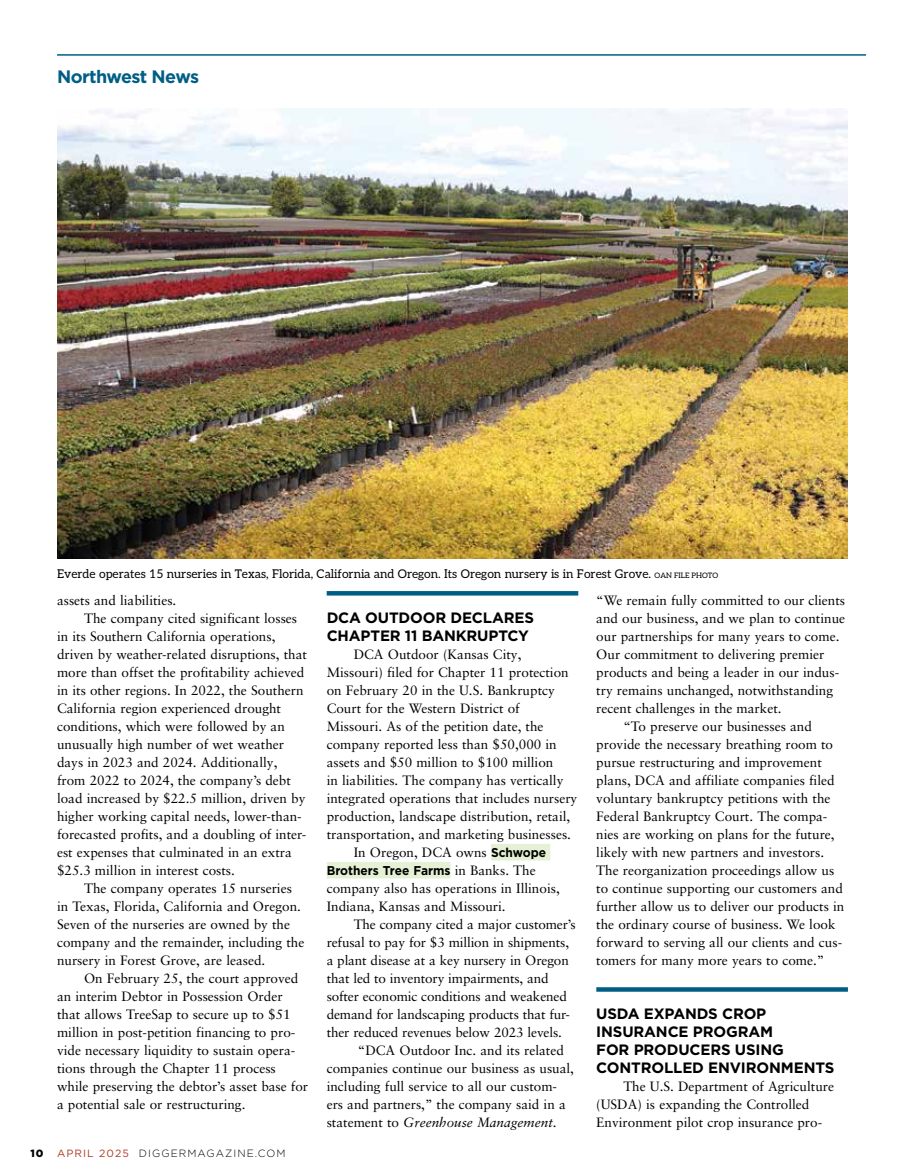
<style>
.page{position:relative;width:905px;height:1175px;background:#fff}
.page>*{position:absolute;margin:0;border:0;box-sizing:border-box;transform-origin:0 0}
.t1{font:700 18px "Gotham";letter-spacing:-.03em;color:#005e85}
.t2{font:700 15px/18px "Gotham";letter-spacing:-.01em;color:#000}
.t3{font:13.5px/18px "Sabon LT Pro";color:#000}
.t4{font:700 12.75px "Gotham";color:#000;scale:.94 1}
.t5{font:12px "Aleo";color:#000}
.t6{font:300 10.5px "Gotham";letter-spacing:.1em;color:#000}
.t7{font:900 10.5px "Gotham";color:#000}
.s1{font-size:7.5px}
.s2{font-weight:400;color:#b03823}
.s3{font-family:"Gotham";font-weight:700;font-size:12.75px}
.s4{font-family:"Sabon LT Pro";font-weight:400;font-size:13.5px}
.s5{font-style:italic}
</style>
<div class="page">
<hr style="left:57px;top:54px;width:809px;height:2px;background:#005e85">
<svg style="left:327px;top:591px;width:251px;height:4px"></svg>
<div style="left:491px;top:844px;width:59px;height:16px;background:#e5f1d4"></div>
<div style="left:327px;top:862px;width:123px;height:16px;background:#e5f1d4"></div>
<svg style="left:596px;top:987px;width:251px;height:4px"></svg>
<img style="left:57px;top:108px;width:790px;height:450px">
<h1 class="t1" style="left:57px;top:65px;width:143px">Northwest News</h1>
<p class="t5" style="left:57px;top:564px;width:662px">Everde operates 15 nurseries in Texas, Florida, California and Oregon. Its Oregon nursery is in Forest Grove. <span class="s1">OAN FILE PHOTO</span></p>
<p class="t3" style="left:57px;top:590px;width:121px">assets and liabilities.</p>
<p class="t3" style="left:84px;top:608px;width:215px">The company cited significant losses</p>
<p class="t3" style="left:57px;top:626px;width:220px">in its Southern California operations,</p>
<p class="t3" style="left:57px;top:644px;width:251px">driven by weather-related disruptions, that</p>
<p class="t3" style="left:57px;top:662px;width:249px">more than offset the profitability achieved</p>
<p class="t3" style="left:57px;top:680px;width:248px">in its other regions. In 2022, the Southern</p>
<p class="t3" style="left:57px;top:698px;width:225px">California region experienced drought</p>
<p class="t3" style="left:57px;top:716px;width:229px">conditions, which were followed by an</p>
<p class="t3" style="left:57px;top:734px;width:228px">unusually high number of wet weather</p>
<p class="t3" style="left:57px;top:752px;width:222px">days in 2023 and 2024. Additionally,</p>
<p class="t3" style="left:57px;top:770px;width:235px">from 2022 to 2024, the company’s debt</p>
<p class="t3" style="left:57px;top:788px;width:250px">load increased by $22.5 million, driven by</p>
<p class="t3" style="left:57px;top:806px;width:246px">higher working capital needs, lower-than-</p>
<p class="t3" style="left:57px;top:824px;width:251px">forecasted profits, and a doubling of inter-</p>
<p class="t3" style="left:57px;top:842px;width:236px">est expenses that culminated in an extra</p>
<p class="t3" style="left:57px;top:860px;width:179px">$25.3 million in interest costs.</p>
<p class="t3" style="left:84px;top:878px;width:209px">The company operates 15 nurseries</p>
<p class="t3" style="left:57px;top:896px;width:245px">in Texas, Florida, California and Oregon.</p>
<p class="t3" style="left:57px;top:914px;width:234px">Seven of the nurseries are owned by the</p>
<p class="t3" style="left:57px;top:932px;width:249px">company and the remainder, including the</p>
<p class="t3" style="left:57px;top:950px;width:210px">nursery in Forest Grove, are leased.</p>
<p class="t3" style="left:84px;top:968px;width:216px">On February 25, the court approved</p>
<p class="t3" style="left:57px;top:986px;width:227px">an interim Debtor in Possession Order</p>
<p class="t3" style="left:57px;top:1004px;width:235px">that allows TreeSap to secure up to $51</p>
<p class="t3" style="left:57px;top:1022px;width:240px">million in post-petition financing to pro-</p>
<p class="t3" style="left:57px;top:1040px;width:240px">vide necessary liquidity to sustain opera-</p>
<p class="t3" style="left:57px;top:1058px;width:220px">tions through the Chapter 11 process</p>
<p class="t3" style="left:57px;top:1076px;width:253px">while preserving the debtor’s asset base for</p>
<p class="t3" style="left:57px;top:1094px;width:190px">a potential sale or restructuring.</p>
<p class="t7" style="left:30px;top:1145px;width:15px">10</p>
<p class="t6" style="left:57px;top:1146px;width:230px"><span class="s2">APRIL 2025</span> DIGGERMAGAZINE.COM</p>
<p class="t2" style="left:327px;top:608px;width:209px">DCA OUTDOOR DECLARES<br>CHAPTER 11 BANKRUPTCY</p>
<p class="t3" style="left:354px;top:644px;width:169px">DCA Outdoor (Kansas City,</p>
<p class="t3" style="left:327px;top:662px;width:243px">Missouri) filed for Chapter 11 protection</p>
<p class="t3" style="left:327px;top:680px;width:230px">on February 20 in the U.S. Bankruptcy</p>
<p class="t3" style="left:327px;top:698px;width:194px">Court for the Western District of</p>
<p class="t3" style="left:327px;top:716px;width:218px">Missouri. As of the petition date, the</p>
<p class="t3" style="left:327px;top:734px;width:231px">company reported less than $50,000 in</p>
<p class="t3" style="left:327px;top:752px;width:228px">assets and $50 million to $100 million</p>
<p class="t3" style="left:327px;top:770px;width:238px">in liabilities. The company has vertically</p>
<p class="t3" style="left:327px;top:788px;width:252px">integrated operations that includes nursery</p>
<p class="t3" style="left:327px;top:806px;width:245px">production, landscape distribution, retail,</p>
<p class="t3" style="left:327px;top:824px;width:246px">transportation, and marketing businesses.</p>
<p class="t3" style="left:354px;top:842px;width:194px">In Oregon, DCA owns <span class="s3">Schwope</span></p>
<p class="t4" style="left:327px;top:861px;width:224px">Brothers Tree Farms <span class="s4">in Banks. The</span></p>
<p class="t3" style="left:327px;top:878px;width:234px">company also has operations in Illinois,<br>Indiana, Kansas and Missouri.</p>
<p class="t3" style="left:327px;top:914px;width:250px;text-indent:27px">The company cited a major customer’s refusal to pay for $3 million in shipments, a plant disease at a key nursery in Oregon that led to inventory impairments, and softer economic conditions and weakened demand for landscaping products that fur&shy;ther reduced revenues below 2023 levels.</p>
<p class="t3" style="left:327px;top:1040px;width:249px;text-indent:31px">“DCA Outdoor Inc. and its related companies continue our business as usual, including full service to all our custom&shy;ers and partners,” the company said in a statement to <span class="s5">Greenhouse Management</span>.</p>
<p class="t3" style="left:596px;top:590px;width:250px">“We remain fully committed to our clients</p>
<p class="t3" style="left:596px;top:608px;width:250px">and our business, and we plan to continue</p>
<p class="t3" style="left:596px;top:626px;width:245px">our partnerships for many years to come.</p>
<p class="t3" style="left:596px;top:644px;width:229px">Our commitment to delivering premier</p>
<p class="t3" style="left:596px;top:662px;width:244px">products and being a leader in our indus-</p>
<p class="t3" style="left:596px;top:680px;width:238px">try remains unchanged, notwithstanding</p>
<p class="t3" style="left:596px;top:698px;width:187px">recent challenges in the market.</p>
<p class="t3" style="left:623px;top:716px;width:190px">“To preserve our businesses and</p>
<p class="t3" style="left:596px;top:734px;width:238px">provide the necessary breathing room to</p>
<p class="t3" style="left:596px;top:752px;width:227px">pursue restructuring and improvement</p>
<p class="t3" style="left:596px;top:770px;width:240px">plans, DCA and affiliate companies filed</p>
<p class="t3" style="left:596px;top:788px;width:236px">voluntary bankruptcy petitions with the</p>
<p class="t3" style="left:596px;top:806px;width:233px">Federal Bankruptcy Court. The compa-</p>
<p class="t3" style="left:596px;top:824px;width:240px">nies are working on plans for the future,</p>
<p class="t3" style="left:596px;top:842px;width:229px">likely with new partners and investors.</p>
<p class="t3" style="left:596px;top:860px;width:239px">The reorganization proceedings allow us</p>
<p class="t3" style="left:596px;top:878px;width:248px">to continue supporting our customers and</p>
<p class="t3" style="left:596px;top:896px;width:249px">further allow us to deliver our products in</p>
<p class="t3" style="left:596px;top:914px;width:241px">the ordinary course of business. We look</p>
<p class="t3" style="left:596px;top:932px;width:247px">forward to serving all our clients and cus-</p>
<p class="t3" style="left:596px;top:950px;width:229px">tomers for many more years to come.”</p>
<p class="t2" style="left:596px;top:1004px;width:239px">USDA EXPANDS CROP<br>INSURANCE PROGRAM<br>FOR PRODUCERS USING<br>CONTROLLED ENVIRONMENTS</p>
<p class="t3" style="left:596px;top:1076px;width:239px;text-indent:27px">The U.S. Department of Agriculture (USDA) is expanding the Controlled<br>Environment pilot crop insurance pro-</p>
</div>
